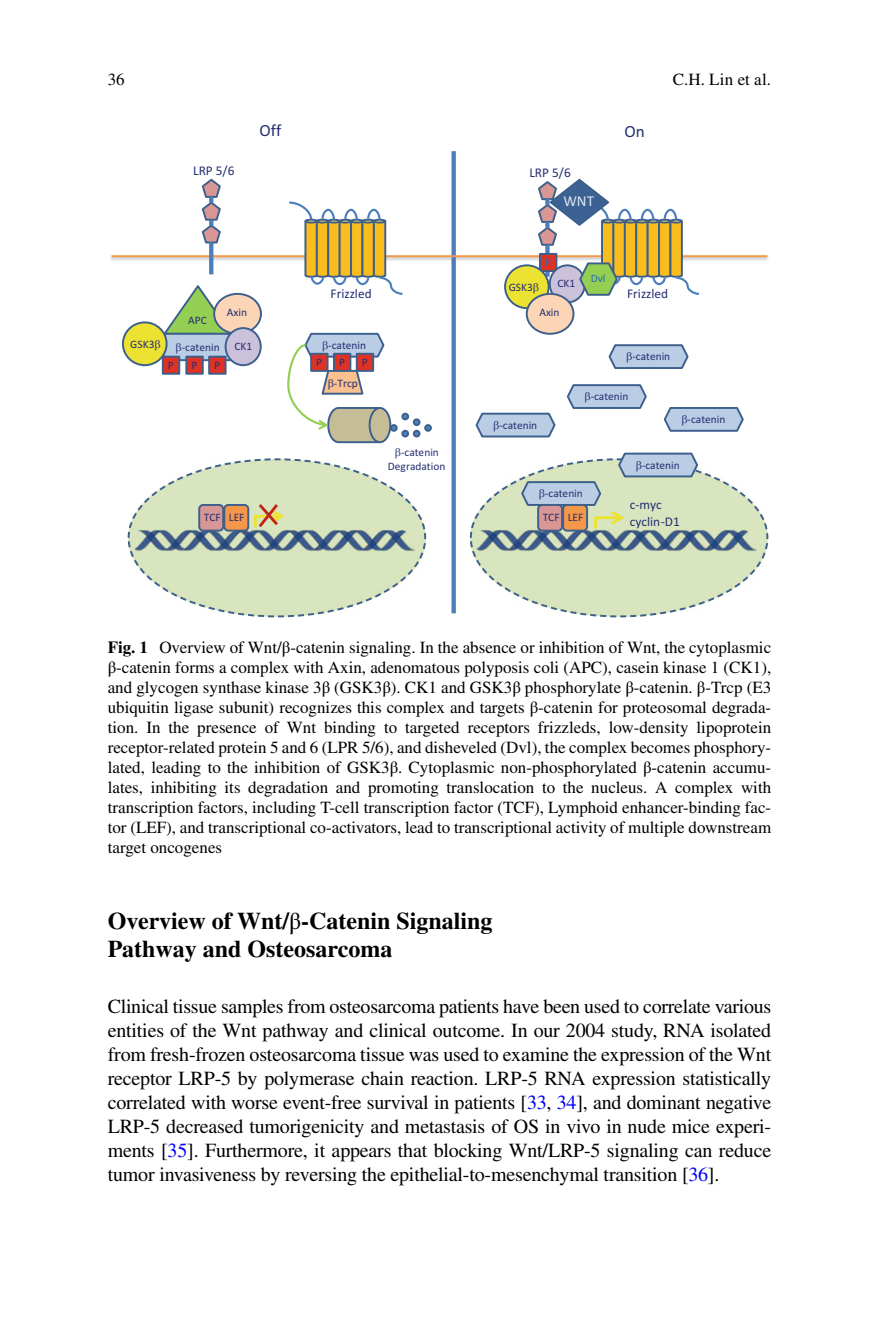
<style>
.page{position:relative;width:879px;height:1333px;background:#fff}
.page>*{position:absolute;margin:0;border:0;box-sizing:border-box;transform-origin:0 0}
.t1{font:700 24px/28px "Times";color:#000}
.t2{font:20px/24px "Times";letter-spacing:-.01em;color:#000;text-align:justify}
.t3{font:17.2px "Calibri";color:#242e6f}
.t4{font:17px/20px "Times";color:#000;text-align:justify}
.t5{font:15.2px "Calibri";color:#dce5ef}
.t6{font:13.4px/16.8px "Calibri";color:#242e6f}
.t7{font:11.4px/13.6px "Calibri";color:#242e6f;text-align:center}
.t8{font:11.4px "Calibri";color:#236eb2}
.s1{font-weight:700}
.s2{font-family:"STIX General"}
.s3{font-family:"STIX General";font-weight:400}
.s4{color:#0000fa}
</style>
<div class="page">
<img style="left:110px;top:253px;width:659px;height:9px">
<div style="left:451px;top:151px;width:5px;height:462px;background:#4c7eba"></div>
<svg style="left:127px;top:457px;width:642px;height:161px"></svg>
<hr style="left:111px;top:255px;width:656px;height:2px;background:#f59748">
<svg style="left:287px;top:201px;width:117px;height:94px"></svg>
<svg style="left:201px;top:178px;width:20px;height:66px"></svg>
<svg style="left:209px;top:242px;width:4px;height:32px"></svg>
<div style="left:214px;top:294px;width:47px;height:40px;background:#fcd5b6;border-radius:50%"></div>
<div style="left:213px;top:293px;width:49px;height:42px;border:2px solid #3c5f8c;border-radius:50%"></div>
<div style="left:226px;top:328px;width:35px;height:37px;background:#ccc1db;border-radius:50%"></div>
<div style="left:225px;top:327px;width:37px;height:39px;border:2px solid #3c5f8c;border-radius:50%"></div>
<div style="left:123px;top:322px;width:44px;height:43px;background:#ece232;border-radius:50%"></div>
<div style="left:122px;top:321px;width:46px;height:45px;border:2px solid #3c5f8c;border-radius:50%"></div>
<div style="left:163px;top:356px;width:16px;height:18px;background:#df3224"></div>
<div style="left:162px;top:355px;width:18px;height:20px;border:2px solid #3c5f8c"></div>
<div style="left:186px;top:356px;width:17px;height:18px;background:#df3224"></div>
<div style="left:185px;top:355px;width:19px;height:20px;border:2px solid #3c5f8c"></div>
<div style="left:209px;top:356px;width:17px;height:18px;background:#df3224"></div>
<div style="left:208px;top:355px;width:18px;height:20px;border:2px solid #3c5f8c"></div>
<div style="left:401px;top:412px;width:8px;height:8px;border:2px solid #3c5f8c;border-radius:50%"></div>
<div style="left:413px;top:418px;width:7px;height:8px;border:2px solid #3c5f8c;border-radius:50%"></div>
<div style="left:401px;top:430px;width:8px;height:7px;border:2px solid #3c5f8c;border-radius:50%"></div>
<div style="left:413px;top:430px;width:7px;height:7px;border:2px solid #3c5f8c;border-radius:50%"></div>
<div style="left:505px;top:265px;width:43px;height:43px;background:#ece232;border-radius:50%"></div>
<div style="left:504px;top:264px;width:45px;height:45px;border:2px solid #3c5f8c;border-radius:50%"></div>
<svg style="left:550px;top:265px;width:35px;height:37px"></svg>
<div style="left:549px;top:264px;width:37px;height:39px;border:2px solid #3c5f8c;border-radius:50%"></div>
<div style="left:527px;top:294px;width:46px;height:40px;background:#fcd5b6;border-radius:50%"></div>
<div style="left:526px;top:293px;width:48px;height:42px;border:2px solid #3c5f8c;border-radius:50%"></div>
<div style="left:199px;top:505px;width:24px;height:25px;background:#d89694;border-radius:4px"></div>
<div style="left:198px;top:504px;width:26px;height:27px;border:2px solid #3c5f8c;border-radius:4px"></div>
<div style="left:224px;top:505px;width:24px;height:25px;background:#f59748;border-radius:4px"></div>
<div style="left:223px;top:504px;width:26px;height:27px;border:2px solid #3c5f8c;border-radius:4px"></div>
<div style="left:537px;top:504px;width:26px;height:27px;border:2px solid #3c5f8c;border-radius:4px"></div>
<div style="left:562px;top:504px;width:26px;height:27px;border:2px solid #3c5f8c;border-radius:4px"></div>
<svg style="left:252px;top:501px;width:35px;height:29px"></svg>
<div style="left:424px;top:424px;width:8px;height:8px;border:2px solid #3c5f8c;border-radius:50%"></div>
<svg style="left:286px;top:332px;width:122px;height:126px"></svg>
<svg style="left:475px;top:412px;width:81px;height:26px;background:#acc0d9"></svg>
<svg style="left:567px;top:384px;width:80px;height:25px;background:#a8bdd7"></svg>
<svg style="left:519px;top:452px;width:180px;height:78px;background:#ccd3c2"></svg>
<svg style="left:663px;top:407px;width:81px;height:25px;background:#a9bed7"></svg>
<svg style="left:608px;top:344px;width:81px;height:25px;background:#a9bed7"></svg>
<svg style="left:155px;top:285px;width:84px;height:77px"></svg>
<svg style="left:533px;top:178px;width:168px;height:119px"></svg>
<p class="t4" style="left:108px;top:71px;width:18px">36</p>
<p class="t6" style="left:193px;top:163px;width:43px">LRP 5/6</p>
<p class="t3" style="left:259px;top:124px;width:23px">Off</p>
<p class="t3" style="left:624px;top:125px;width:22px">On</p>
<p class="t6" style="left:529px;top:165px;width:43px">LRP 5/6</p>
<p class="t5" style="left:563px;top:196px;width:32px">WNT</p>
<p class="t4" style="left:673px;top:71px;width:100px">C.H. Lin et al.</p>
<p class="t7" style="left:130px;top:338px;width:26px">GSK3</p>
<p class="t7" style="left:188px;top:314px;width:20px">APC</p>
<p class="t7" style="left:182px;top:341px;width:39px">-catenin</p>
<p class="t7" style="left:227px;top:306px;width:22px">Axin</p>
<p class="t7" style="left:234px;top:340px;width:19px">CK1</p>
<p class="t7" style="left:168px;top:359px;width:7px">P</p>
<p class="t7" style="left:191px;top:359px;width:7px">P</p>
<p class="t7" style="left:214px;top:359px;width:7px">P</p>
<p class="t6" style="left:331px;top:286px;width:43px">Frizzled</p>
<p class="t7" style="left:328px;top:339px;width:39px">-catenin</p>
<p class="t7" style="left:316px;top:356px;width:7px">P</p>
<p class="t7" style="left:339px;top:356px;width:7px">P</p>
<p class="t7" style="left:362px;top:356px;width:7px">P</p>
<p class="t7" style="left:334px;top:377px;width:25px">-Trcp</p>
<p class="t7" style="left:388px;top:446px;width:59px">-catenin<br>Degradation</p>
<p class="t8" style="left:545px;top:258px;width:7px">P</p>
<p class="t7" style="left:509px;top:281px;width:26px">GSK3</p>
<p class="t7" style="left:557px;top:277px;width:19px">CK1</p>
<p class="t7" style="left:539px;top:306px;width:22px">Axin</p>
<p class="t8" style="left:591px;top:274px;width:16px">Dvl</p>
<p class="t6" style="left:627px;top:286px;width:43px">Frizzled</p>
<p class="t7" style="left:499px;top:419px;width:39px">-catenin</p>
<p class="t7" style="left:632px;top:351px;width:39px">-catenin</p>
<p class="t7" style="left:591px;top:390px;width:39px">-catenin</p>
<p class="t7" style="left:545px;top:487px;width:39px">-catenin</p>
<p class="t7" style="left:642px;top:459px;width:39px">-catenin</p>
<p class="t7" style="left:204px;top:511px;width:42px">TCF LEF</p>
<p class="t7" style="left:543px;top:511px;width:42px">TCF LEF</p>
<p class="t6" style="left:630px;top:497px;width:52px">c-myc cyclin-D1</p>
<p class="t7" style="left:687px;top:413px;width:39px">-catenin</p>
<p class="t4" style="left:108px;top:638px;width:665px"><span class="s1">Fig. 1</span> Overview of Wnt/<span class="s2">β</span>-catenin signaling. In the absence or inhibition of Wnt, the cytoplasmic <span class="s2">β</span>-catenin forms a complex with Axin, adenomatous polyposis coli (APC), casein kinase 1 (CK1), and glycogen synthase kinase 3<span class="s2">β</span> (GSK3<span class="s2">β</span>). CK1 and GSK3<span class="s2">β</span> phosphorylate <span class="s2">β</span>-catenin. <span class="s2">β</span>-Trcp (E3 ubiquitin ligase subunit) recognizes this complex and targets <span class="s2">β</span>-catenin for proteosomal degrada&shy;tion. In the presence of Wnt binding to targeted receptors frizzleds, low-density lipoprotein receptor- related protein 5 and 6 (LPR 5/6), and disheveled (Dvl), the complex becomes phosphory&shy;lated, leading to the inhibition of GSK3<span class="s2">β</span>. Cytoplasmic non-phosphorylated <span class="s2">β</span>-catenin accumu&shy;lates, inhibiting its degradation and promoting translocation to the nucleus. A complex with transcription factors, including T-cell transcription factor (TCF), Lymphoid enhancer-binding fac&shy;tor (LEF), and transcriptional co-activators, lead to transcriptional activity of multiple downstream target oncogenes</p>
<h1 class="t1" style="left:108px;top:909px;width:386px">Overview of Wnt/<span class="s3">β</span>-Catenin Signaling<br>Pathway and Osteosarcoma</h1>
<p class="t2" style="left:108px;top:996px;width:665px">Clinical tissue samples from osteosarcoma patients have been used to correlate various entities of the Wnt pathway and clinical outcome. In our 2004 study, RNA isolated from fresh-frozen osteosarcoma tissue was used to examine the expression of the Wnt receptor LRP-5 by polymerase chain reaction. LRP-5 RNA expression statistically correlated with worse event-free survival in patients [ <span class="s4">33</span> , <span class="s4">34</span> ], and dominant negative LRP-5 decreased tumorigenicity and metastasis of OS in vivo in nude mice experi&shy;ments [ <span class="s4">35</span> ]. Furthermore, it appears that blocking Wnt/LRP-5 signaling can reduce tumor invasiveness by reversing the epithelial-to-mesenchymal transition [ <span class="s4">36</span> ].</p>
</div>
